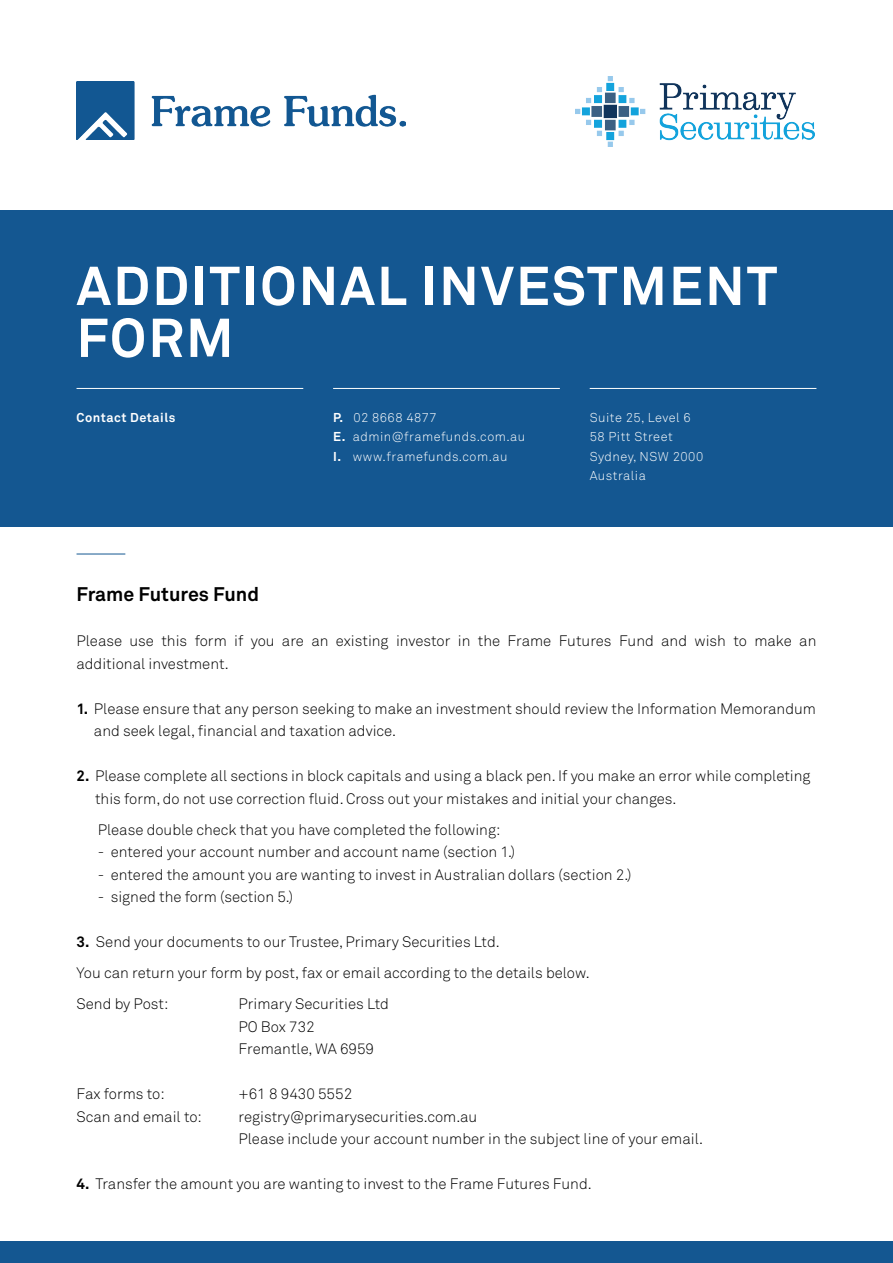
<style>
.page{position:relative;width:893px;height:1263px;background:#fff}
.page>*{position:absolute;margin:0;border:0;box-sizing:border-box;transform-origin:0 0}
.t1{font:700 54px/51.9px "Akkurat";letter-spacing:.04em;color:#fff}
.t2{font:700 19.5px "Akkurat";color:#000}
.t3{font:300 15px/22.5px "Akkurat";color:#000}
.t4{font:300 12.75px/19.5px "Akkurat";letter-spacing:.04em;color:#fff}
.t5{font:700 12.75px "Akkurat";letter-spacing:.04em;color:#fff}
.s1{font-weight:700}
</style>
<div class="page">
<hr style="left:77px;top:554px;width:48px;height:1px;background:#145791">
<div style="left:0;top:1242px;width:893px;height:21px;background:#145791"></div>
<div style="left:0;top:210px;width:893px;height:317px;background:#145791"></div>
<hr style="left:77px;top:388px;width:226px;height:1px;background:#fff">
<hr style="left:333px;top:388px;width:227px;height:1px;background:#fff">
<hr style="left:590px;top:388px;width:226px;height:1px;background:#fff">
<img style="left:77px;top:81px;width:328px;height:58px">
<img style="left:575px;top:76px;width:240px;height:71px">
<h1 class="t1" style="left:77px;top:260px;width:702px">ADDITIONAL INVESTMENT<br>FORM</h1>
<p class="t5" style="left:77px;top:409px;width:100px">Contact Details</p>
<p class="t4" style="left:333px;top:408px;width:194px"><span class="s1">P.</span> 02 8668 4877<br><span class="s1">E.</span> admin@framefunds.com.au<br><span class="s1">I.</span> www.framefunds.com.au</p>
<p class="t4" style="left:590px;top:408px;width:115px">Suite 25, Level 6<br>58 Pitt Street<br>Sydney, NSW 2000<br>Australia</p>
<h2 class="t2" style="left:77px;top:582px;width:184px">Frame Futures Fund</h2>
<p class="t3" style="left:77px;top:630px;width:741px">Please use this form if you are an existing investor in the Frame Futures Fund and wish to make an additional investment.</p>
<p class="t3" style="left:94px;top:697px;width:723px;text-indent:-17px"><span class="s1">1.</span> Please ensure that any person seeking to make an investment should review the Information Memorandum and seek legal, financial and taxation advice.</p>
<p class="t3" style="left:95px;top:765px;width:717px;text-indent:-19px"><span class="s1">2.</span> Please complete all sections in block capitals and using a black pen. If you make an error while completing this form, do not use correction fluid. Cross out your mistakes and initial your changes.</p>
<p class="t3" style="left:98px;top:818px;width:404px">Please double check that you have completed the following:</p>
<p class="t3" style="left:98px;top:841px;width:419px">- entered your account number and account name (section 1.)</p>
<p class="t3" style="left:98px;top:863px;width:535px">- entered the amount you are wanting to invest in Australian dollars (section 2.)</p>
<p class="t3" style="left:98px;top:886px;width:197px">- signed the form (section 5.)</p>
<p class="t3" style="left:77px;top:927px;width:515px;line-height:31px"><span class="s1">3.</span> Send your documents to our Trustee, Primary Securities Ltd.<br>You can return your form by post, fax or email according to the details below.<br>Send by Post:</p>
<p class="t3" style="left:239px;top:993px;width:152px">Primary Securities Ltd<br>PO Box 732<br>Fremantle, WA 6959</p>
<p class="t3" style="left:77px;top:1083px;width:90px">Fax forms to:</p>
<p class="t3" style="left:239px;top:1083px;width:115px">+61 8 9430 5552</p>
<p class="t3" style="left:77px;top:1105px;width:127px">Scan and email to:</p>
<p class="t3" style="left:239px;top:1105px;width:466px">registry@primarysecurities.com.au<br>Please include your account number in the subject line of your email.</p>
<p class="t3" style="left:77px;top:1173px;width:517px"><span class="s1">4.</span> Transfer the amount you are wanting to invest to the Frame Futures Fund.</p>
</div>
